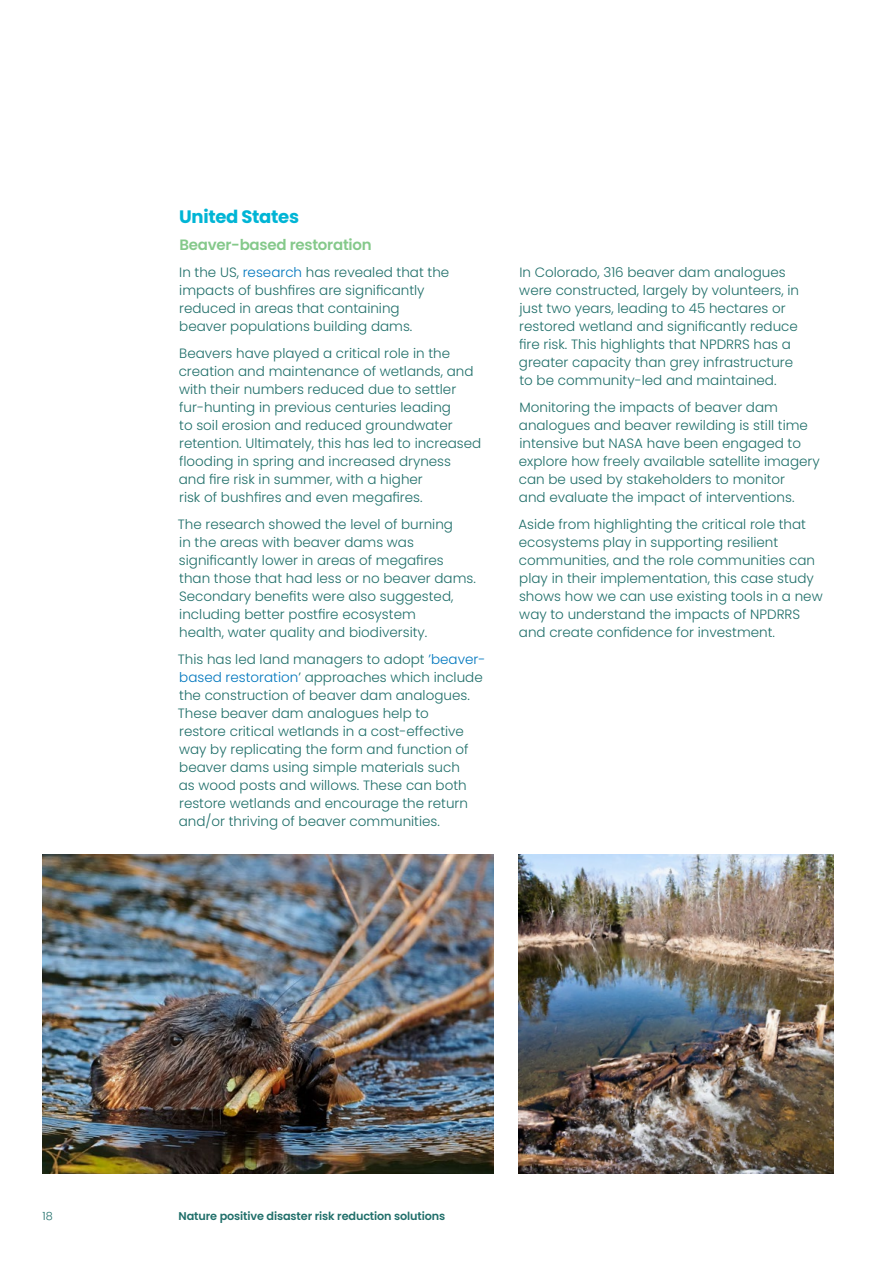
<style>
.page{position:relative;width:893px;height:1263px;background:#fff}
.page>*{position:absolute;margin:0;border:0;box-sizing:border-box;transform-origin:0 0}
.t1{font:700 18px "Poppins";letter-spacing:-.015em;color:#00b5d5}
.t2{font:600 15px "Poppins";letter-spacing:-.015em;color:#85c98b}
.t3{font:300 13.5px/18px "Poppins";color:#206f6a}
.t4{font:600 11.25px "Poppins";letter-spacing:-.01em;color:#206f6a}
.t5{font:300 11.25px "Poppins";color:#206f6a}
.s1{color:#0077be}
</style>
<div class="page">
<img style="left:519px;top:855px;width:314px;height:319px">
<img style="left:43px;top:855px;width:450px;height:319px">
<h1 class="t1" style="left:179px;top:206px;width:121px">United States</h1>
<p class="t2" style="left:179px;top:236px;width:194px">Beaver-based restoration</p>
<p class="t3" style="left:179px;top:263px;width:272px">In the US, <span class="s1">research</span> has revealed that the impacts of bushfires are significantly reduced in areas that containing beaver populations building dams.</p>
<p class="t3" style="left:179px;top:344px;width:304px">Beavers have played a critical role in the creation and maintenance of wetlands, and with their numbers reduced due to settler fur-hunting in previous centuries leading<br>to soil erosion and reduced groundwater retention. Ultimately, this has led to increased flooding in spring and increased dryness<br>and fire risk in summer, with a higher<br>risk of bushfires and even megafires.</p>
<p class="t3" style="left:178px;top:515px;width:300px">The research showed the level of burning<br>in the areas with beaver dams was significantly lower in areas of megafires than those that had less or no beaver dams.<br>Secondary benefits were also suggested, including better postfire ecosystem<br>health, water quality and biodiversity.</p>
<p class="t3" style="left:178px;top:650px;width:309px">This has led land managers to adopt <span class="s1">’beaver&shy;based restoration</span>’ approaches which include the construction of beaver dam analogues.<br>These beaver dam analogues help to<br>restore critical wetlands in a cost-effective way by replicating the form and function of beaver dams using simple materials such<br>as wood posts and willows. These can both restore wetlands and encourage the return and/or thriving of beaver communities.</p>
<p class="t3" style="left:519px;top:263px;width:282px">In Colorado, 316 beaver dam analogues were constructed, largely by volunteers, in just two years, leading to 45 hectares or restored wetland and significantly reduce fire risk. This highlights that NPDRRS has a greater capacity than grey infrastructure to be community-led and maintained.</p>
<p class="t3" style="left:519px;top:398px;width:302px">Monitoring the impacts of beaver dam analogues and beaver rewilding is still time intensive but NASA have been engaged to explore how freely available satellite imagery can be used by stakeholders to monitor<br>and evaluate the impact of interventions.</p>
<p class="t3" style="left:518px;top:515px;width:306px">Aside from highlighting the critical role that ecosystems play in supporting resilient communities, and the role communities can play in their implementation, this case study shows how we can use existing tools in a new way to understand the impacts of NPDRRS and create confidence for investment.</p>
<p class="t5" style="left:43px;top:1210px;width:12px">18</p>
<p class="t4" style="left:179px;top:1210px;width:268px">Nature positive disaster risk reduction solutions</p>
</div>
